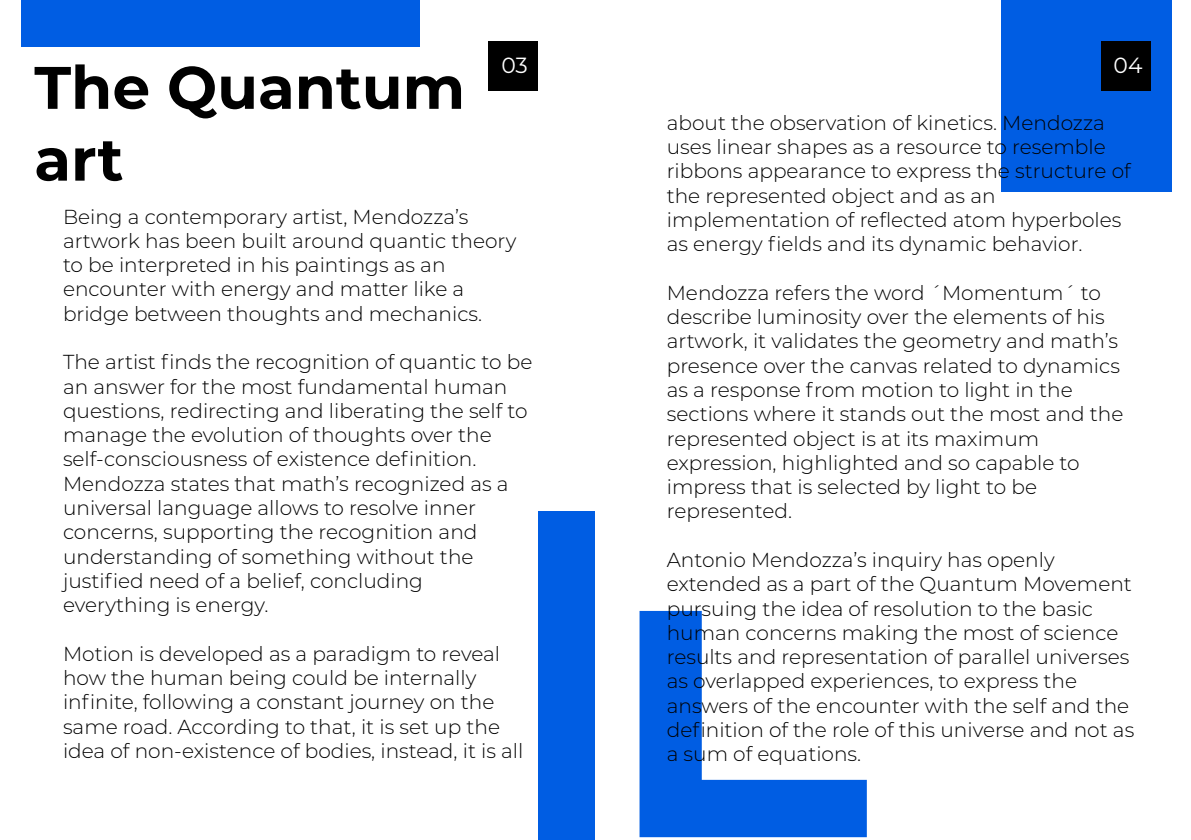
<style>
.page{position:relative;width:1191px;height:840px;background:#fff}
.page>*{position:absolute;margin:0;border:0;box-sizing:border-box;transform-origin:0 0}
.t1{font:700 59.8px/71.8px "Montserrat";color:#000}
.t2{font:22px "Montserrat";color:#fff}
.t3{font:300 20.2px/24.2px "Montserrat";color:#000}
</style>
<div class="page">
<div style="left:21px;top:0;width:398px;height:47px;background:#005de3"></div>
<div style="left:538px;top:511px;width:58px;height:328px;background:#005de3"></div>
<div style="left:489px;top:41px;width:49px;height:49px;background:#000"></div>
<div style="left:595px;top:0;width:596px;height:839px;background:#fff"></div>
<svg style="left:639px;top:610px;width:228px;height:226px"></svg>
<div style="left:1001px;top:0;width:170px;height:192px;background:#005de3"></div>
<div style="left:1101px;top:41px;width:49px;height:49px;background:#000"></div>
<p class="t2" style="left:501px;top:50px;width:28px">03</p>
<p class="t2" style="left:1113px;top:50px;width:30px">04</p>
<h1 class="t1" style="left:34px;top:49px;width:432px">The Quantum art</h1>
<p class="t3" style="left:667px;top:110px;width:465px">about the observation of kinetics. Mendozza uses linear shapes as a resource to resemble ribbons appearance to express the structure of the represented object and as an implementation of reflected atom hyperboles as energy fields and its dynamic behavior.</p>
<p class="t3" style="left:667px;top:280px;width:458px">Mendozza refers the word ´Momentum´ to describe luminosity over the elements of his artwork, it validates the geometry and math’s presence over the canvas related to dynamics as a response from motion to light in the sections where it stands out the most and the represented object is at its maximum expression, highlighted and so capable to impress that is selected by light to be represented.</p>
<p class="t3" style="left:667px;top:546px;width:469px">Antonio Mendozza’s inquiry has openly extended as a part of the Quantum Movement pursuing the idea of resolution to the basic human concerns making the most of science results and representation of parallel universes as overlapped experiences, to express the answers of the encounter with the self and the definition of the role of this universe and not as a sum of equations.</p>
<p class="t3" style="left:63px;top:203px;width:455px">Being a contemporary artist, Mendozza’s artwork has been built around quantic theory to be interpreted in his paintings as an encounter with energy and matter like a bridge between thoughts and mechanics.</p>
<p class="t3" style="left:63px;top:349px;width:471px">The artist finds the recognition of quantic to be an answer for the most fundamental human questions, redirecting and liberating the self to manage the evolution of thoughts over the self-consciousness of existence definition.<br>Mendozza states that math’s recognized as a universal language allows to resolve inner concerns, supporting the recognition and understanding of something without the justified need of a belief, concluding everything is energy.</p>
<p class="t3" style="left:63px;top:640px;width:462px">Motion is developed as a paradigm to reveal how the human being could be internally infinite, following a constant journey on the same road. According to that, it is set up the idea of non-existence of bodies, instead, it is all</p>
</div>
